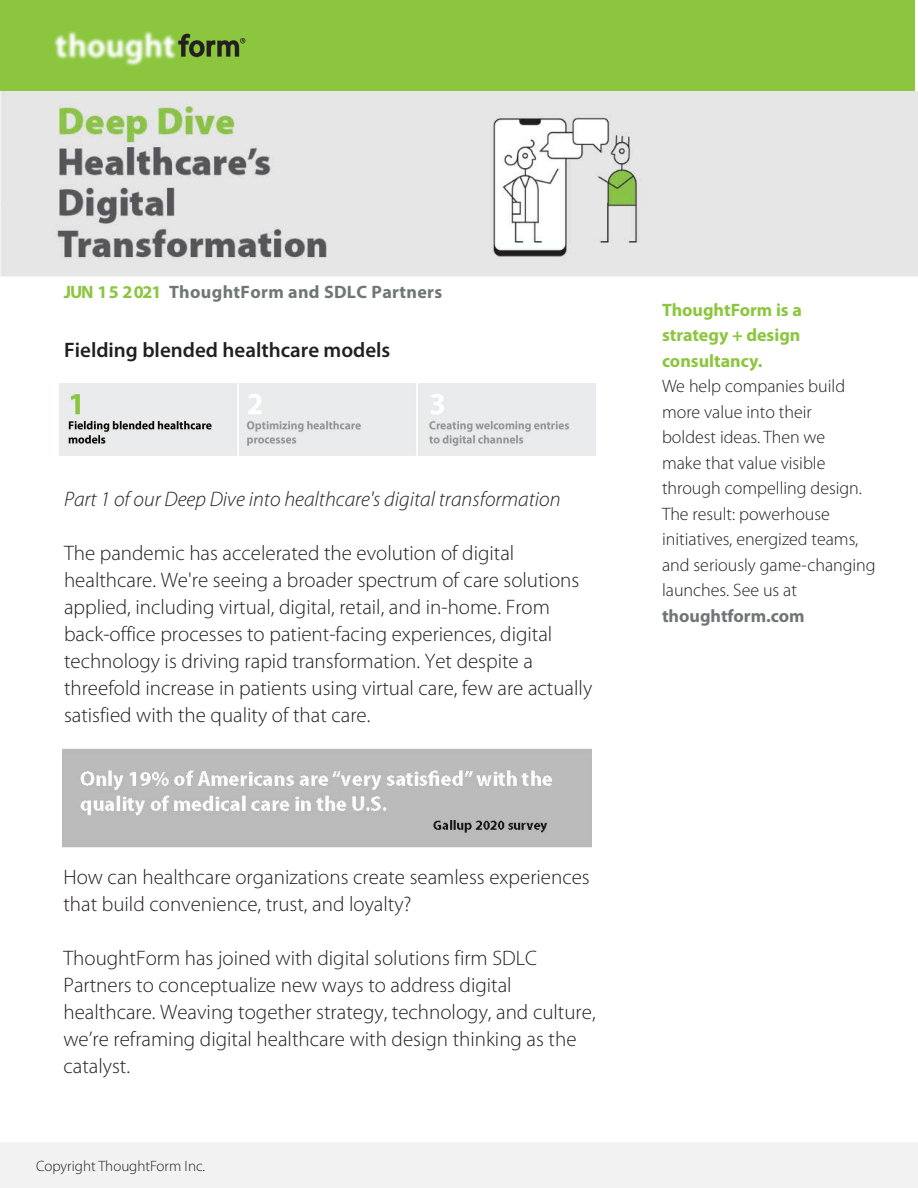
<style>
.page{position:relative;width:918px;height:1188px;background:#fff}
.page>*{position:absolute;margin:0;border:0;box-sizing:border-box;transform-origin:0 0}
.t1{font:300 21px/27px "Myriad Pro";color:#231f20}
.t2{font:italic 300 21px "Myriad Pro";color:#231f20}
.t3{font:600 21px "Myriad Pro";color:#231f20}
.t4{font:300 18px/25.5px "Myriad Pro";color:#231f20}
.t5{font:700 18px "Myriad Pro";letter-spacing:.02em;color:#707676}
.t6{font:300 15px "Myriad Pro";color:#231f20}
.s1{color:#8bc63e}
.s2{font-weight:700;color:#8bc63e}
.s3{font-weight:700;color:#707676}
</style>
<div class="page">
<div style="left:0;top:0;width:915px;height:91px;background:#8bc63e"></div>
<div style="left:0;top:1143px;width:918px;height:45px;background:#f2f2f2"></div>
<img style="left:54px;top:31px;width:192px;height:35px">
<img style="left:1px;top:91px;width:917px;height:185px">
<img style="left:62px;top:748px;width:530px;height:100px">
<img style="left:60px;top:384px;width:536px;height:72px">
<p class="t5" style="left:64px;top:280px;width:380px"><span class="s1">JUN 15 2021</span> ThoughtForm and SDLC Partners</p>
<p class="t3" style="left:64px;top:338px;width:328px">Fielding blended healthcare models</p>
<p class="t2" style="left:64px;top:487px;width:498px">Part 1 of our Deep Dive into healthcare's digital transformation</p>
<p class="t1" style="left:64px;top:539px;width:530px">The pandemic has accelerated the evolution of digital healthcare. We're seeing a broader spectrum of care solutions applied, including virtual, digital, retail, and in-home. From back-office processes to patient-facing experiences, digital technology is driving rapid transformation. Yet despite a threefold increase in patients using virtual care, few are actually satisfied with the quality of that care.</p>
<p class="t1" style="left:63px;top:864px;width:528px">How can healthcare organizations create seamless experiences that build convenience, trust, and loyalty?</p>
<p class="t1" style="left:63px;top:945px;width:534px">ThoughtForm has joined with digital solutions firm SDLC Partners to conceptualize new ways to address digital healthcare. Weaving together strategy, technology, and culture, we’re reframing digital healthcare with design thinking as the catalyst.</p>
<p class="t6" style="left:36px;top:1158px;width:171px">Copyright ThoughtForm Inc.</p>
<p class="t4" style="left:662px;top:297px;width:215px"><span class="s2">ThoughtForm is a<br>strategy + design consultancy.<br></span>We help companies build more value into their<br>boldest ideas. Then we<br>make that value visible through compelling design.<br>The result: powerhouse initiatives, energized teams, and seriously game-changing launches. See us at <span class="s3">thoughtform.com</span></p>
</div>
